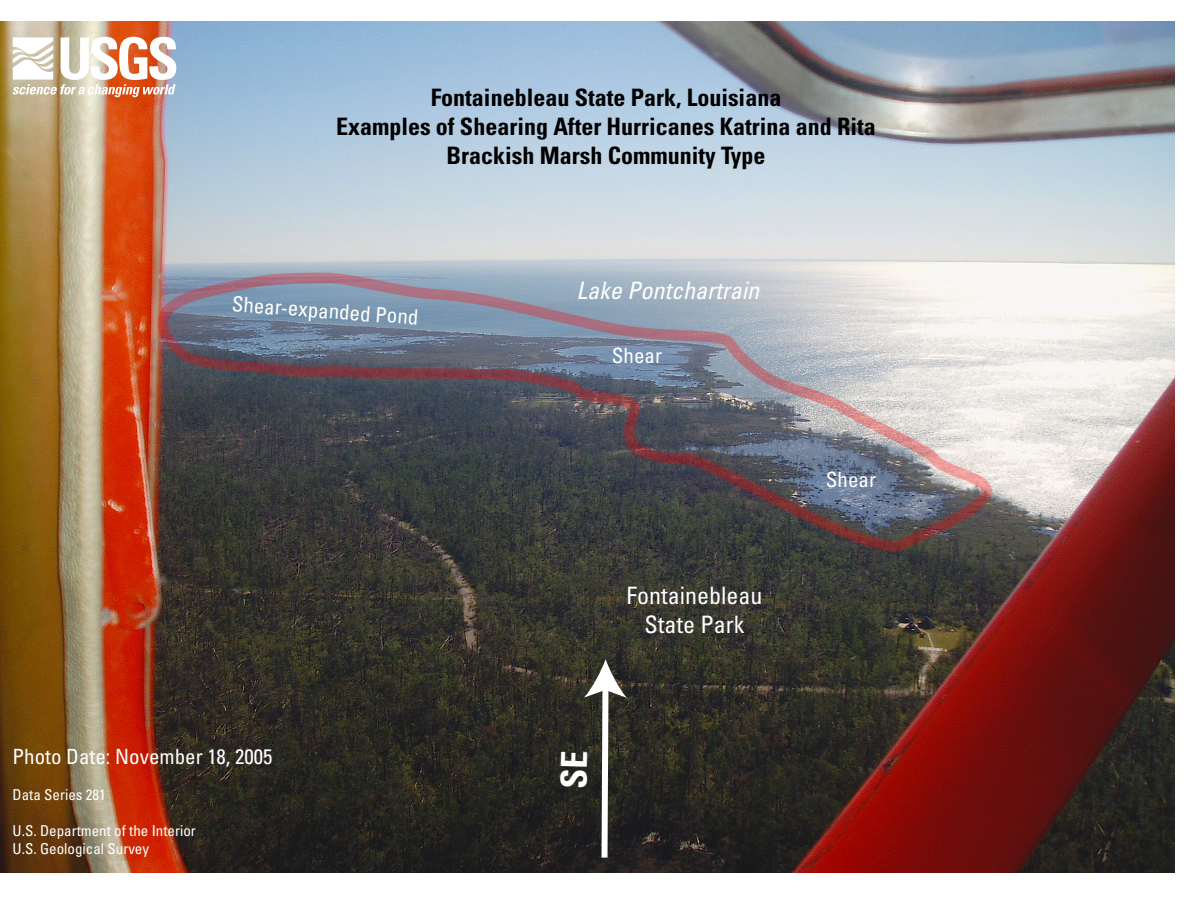
<style>
.page{position:relative;width:1188px;height:918px;background:#fff}
.page>*{position:absolute;margin:0;border:0;box-sizing:border-box;transform-origin:0 0}
.t1{font:700 condensed 24px/28.8px "Univers";color:#000;text-align:center}
.t2{font:condensed 24px/28.8px "Univers";color:#fff;text-align:center}
.t3{font:italic condensed 24px "Univers";color:#fff}
.t4{font:condensed 21px "Univers";color:#fff}
.t5{font:condensed 15px/18px "Univers";color:#fff}
</style>
<div class="page">
<img style="left:0;top:21px;width:1174px;height:852px">
<img style="left:158px;top:273px;width:834px;height:278px">
<svg style="left:12px;top:37px;width:164px;height:60px"></svg>
<svg style="left:560px;top:659px;width:67px;height:205px;background:#41403a"></svg>
<p class="t1" style="left:336px;top:83px;width:541px">Fontainebleau State Park, Louisiana<br>Examples of Shearing After Hurricanes Katrina and Rita<br>Brackish Marsh Community Type</p>
<p class="t4" style="left:233px;top:291px;width:189px;rotate:4deg">Shear-expanded Pond</p>
<p class="t4" style="left:13px;top:744px;width:262px">Photo Date: November 18, 2005</p>
<p class="t5" style="left:13px;top:786px;width:95px">Data Series 281</p>
<p class="t5" style="left:13px;top:822px;width:185px">U.S. Department of the Interior<br>U.S. Geological Survey</p>
<p class="t3" style="left:577px;top:275px;width:184px">Lake Pontchartrain</p>
<p class="t4" style="left:612px;top:342px;width:52px">Shear</p>
<p class="t2" style="left:626px;top:580px;width:137px">Fontainebleau<br>State Park</p>
<p class="t4" style="left:826px;top:467px;width:52px">Shear</p>
</div>
